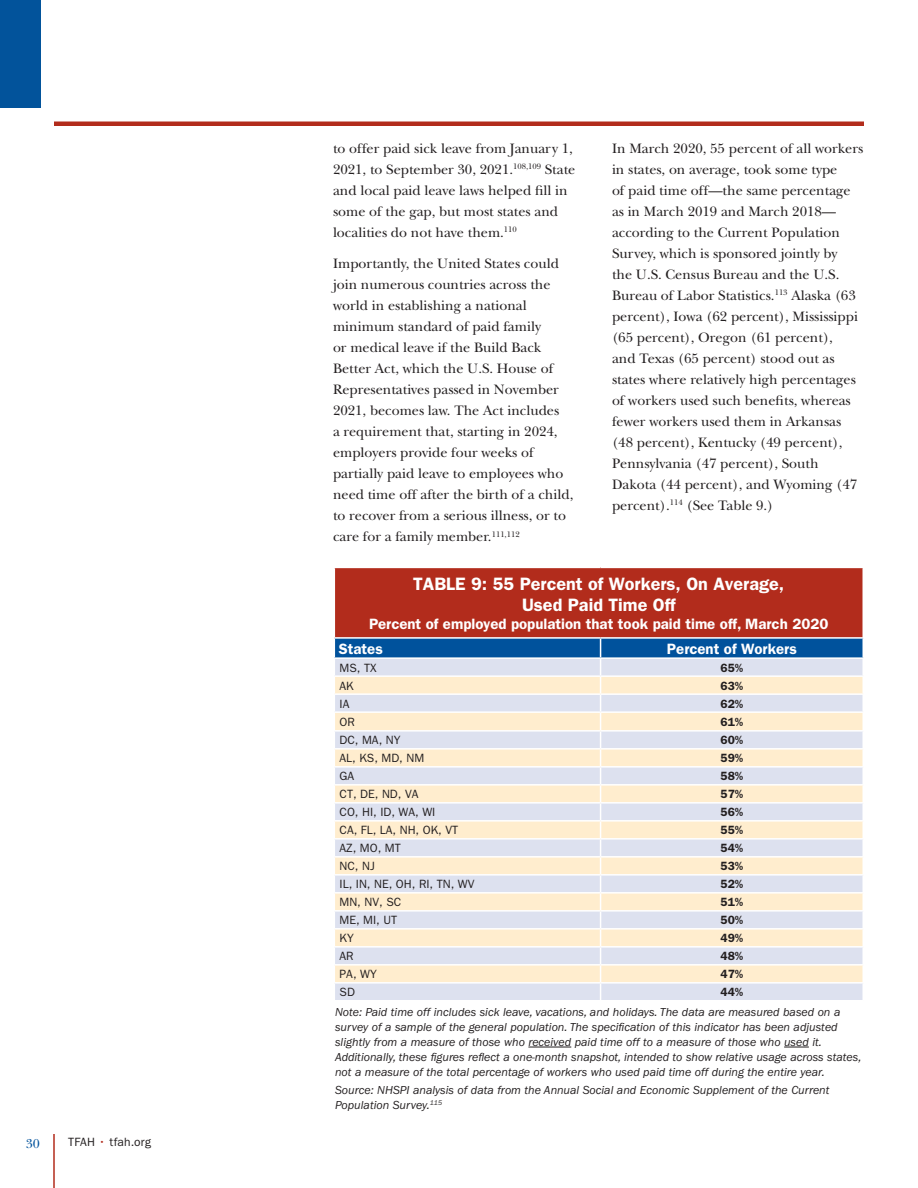
<style>
.page{position:relative;width:918px;height:1188px;background:#fff}
.page>*{position:absolute;margin:0;border:0;box-sizing:border-box;transform-origin:0 0}
.t1{font:600 18px/21px "Franklin Gothic LT";color:#fff;text-align:center}
.t2{font:600 15px/24.8px "Franklin Gothic LT";color:#fff}
.t3{font:14.25px/21px "New Baskerville";color:#231f20}
.t4{font:13.5px "New Baskerville";color:#00529c}
.t5{font:italic 12px/15px "Franklin Gothic LT";color:#231f20}
.t6{font:12px "Franklin Gothic LT";color:#231f20}
.t7{font:600 12px "Franklin Gothic LT";color:#231f20}
.t8{font:12px "Franklin Gothic LT";letter-spacing:.02em;color:#231f20}
.s1{color:#b22c1c}
</style>
<div class="page">
<hr style="left:53px;top:1134px;width:2px;height:54px;background:#b22c1c">
<div style="left:0;top:0;width:40px;height:108px;background:#02539b"></div>
<hr style="left:54px;top:122px;width:810px;height:4px;background:#b22c1c">
<div style="left:334px;top:567px;width:529px;height:71px;background:#b22c1c"></div>
<hr style="left:334px;top:567px;width:267px;height:1px;background:#fff">
<hr style="left:334px;top:568px;width:1px;height:69px;background:#fff">
<hr style="left:601px;top:567px;width:263px;height:1px;background:#fff">
<hr style="left:862px;top:568px;width:2px;height:69px;background:#fff">
<hr style="left:334px;top:637px;width:267px;height:2px;background:#fff">
<hr style="left:601px;top:637px;width:263px;height:2px;background:#fff">
<svg style="left:334px;top:638px;width:530px;height:362px;background:#e2e1de"></svg>
<hr style="left:528px;top:1047px;width:43px;height:1px;background:#231f20">
<svg style="left:784px;top:1047px;width:25px;height:1px"></svg>
<p class="t4" style="left:26px;top:1135px;width:16px">30</p>
<p class="t8" style="left:68px;top:1135px;width:84px">TFAH <span class="s1">•</span> tfah.org</p>
<p class="t3" style="left:333px;top:138px;width:244px">to offer paid sick leave from January 1, 2021, to September 30, 2021.<sup>108,109</sup> State and local paid leave laws helped fill in some of the gap, but most states and localities do not have them.<sup>110</sup></p>
<p class="t3" style="left:333px;top:253px;width:242px">Importantly, the United States could join numerous countries across the world in establishing a national minimum standard of paid family<br>or medical leave if the Build Back Better Act, which the U.S. House of Representatives passed in November 2021, becomes law. The Act includes<br>a requirement that, starting in 2024, employers provide four weeks of partially paid leave to employees who need time off after the birth of a child, to recover from a serious illness, or to care for a family member.<sup>111,112</sup></p>
<p class="t3" style="left:612px;top:138px;width:253px">In March 2020, 55 percent of all workers in states, on average, took some type<br>of paid time off—the same percentage as in March 2019 and March 2018— according to the Current Population Survey, which is sponsored jointly by<br>the U.S. Census Bureau and the U.S.<br>Bureau of Labor Statistics.<sup>113</sup> Alaska (63 percent), Iowa (62 percent), Mississippi (65 percent), Oregon (61 percent),<br>and Texas (65 percent) stood out as states where relatively high percentages of workers used such benefits, whereas fewer workers used them in Arkansas (48 percent), Kentucky (49 percent), Pennsylvania (47 percent), South Dakota (44 percent), and Wyoming (47 percent).<sup>114</sup> (See Table 9.)</p>
<p class="t1" style="left:413px;top:573px;width:373px">TABLE 9: 55 Percent of Workers, On Average,<br>Used Paid Time Off</p>
<p class="t2" style="left:339px;top:611px;width:491px;text-indent:30px">Percent of employed population that took paid time off, March 2020<br>States</p>
<p class="t2" style="left:667px;top:636px;width:131px">Percent of Workers</p>
<p class="t6" style="left:340px;top:661px;width:38px">MS, TX</p>
<p class="t7" style="left:721px;top:660px;width:24px">65%</p>
<p class="t6" style="left:340px;top:679px;width:16px">AK</p>
<p class="t7" style="left:721px;top:678px;width:24px">63%</p>
<p class="t6" style="left:340px;top:697px;width:11px">IA</p>
<p class="t7" style="left:721px;top:696px;width:24px">62%</p>
<p class="t6" style="left:340px;top:715px;width:17px">OR</p>
<p class="t7" style="left:721px;top:715px;width:24px">61%</p>
<p class="t6" style="left:340px;top:733px;width:62px">DC, MA, NY</p>
<p class="t7" style="left:721px;top:733px;width:24px">60%</p>
<p class="t6" style="left:340px;top:751px;width:86px">AL, KS, MD, NM</p>
<p class="t7" style="left:721px;top:751px;width:24px">59%</p>
<p class="t6" style="left:340px;top:769px;width:16px">GA</p>
<p class="t7" style="left:721px;top:769px;width:24px">58%</p>
<p class="t6" style="left:340px;top:787px;width:80px">CT, DE, ND, VA</p>
<p class="t7" style="left:721px;top:787px;width:24px">57%</p>
<p class="t6" style="left:340px;top:805px;width:97px">CO, HI, ID, WA, WI</p>
<p class="t7" style="left:721px;top:805px;width:24px">56%</p>
<p class="t6" style="left:340px;top:823px;width:120px">CA, FL, LA, NH, OK, VT</p>
<p class="t7" style="left:721px;top:823px;width:24px">55%</p>
<p class="t6" style="left:340px;top:841px;width:63px">AZ, MO, MT</p>
<p class="t7" style="left:721px;top:841px;width:24px">54%</p>
<p class="t6" style="left:340px;top:859px;width:37px">NC, NJ</p>
<p class="t7" style="left:721px;top:859px;width:24px">53%</p>
<p class="t6" style="left:340px;top:877px;width:136px">IL, IN, NE, OH, RI, TN, WV</p>
<p class="t7" style="left:721px;top:877px;width:24px">52%</p>
<p class="t6" style="left:340px;top:895px;width:63px">MN, NV, SC</p>
<p class="t7" style="left:721px;top:895px;width:24px">51%</p>
<p class="t6" style="left:340px;top:913px;width:59px">ME, MI, UT</p>
<p class="t7" style="left:721px;top:913px;width:24px">50%</p>
<p class="t6" style="left:340px;top:931px;width:16px">KY</p>
<p class="t7" style="left:721px;top:931px;width:24px">49%</p>
<p class="t6" style="left:340px;top:949px;width:16px">AR</p>
<p class="t7" style="left:721px;top:949px;width:24px">48%</p>
<p class="t6" style="left:340px;top:967px;width:39px">PA, WY</p>
<p class="t7" style="left:721px;top:967px;width:24px">47%</p>
<p class="t6" style="left:340px;top:985px;width:17px">SD</p>
<p class="t7" style="left:721px;top:985px;width:24px">44%</p>
<p class="t5" style="left:335px;top:1005px;width:528px">Note: Paid time off includes sick leave, vacations, and holidays. The data are measured based on a survey of a sample of the general population. The specification of this indicator has been adjusted slightly from a measure of those who received paid time off to a measure of those who used it.<br>Additionally, these figures reflect a one-month snapshot, intended to show relative usage across states, not a measure of the total percentage of workers who used paid time off during the entire year.</p>
<p class="t5" style="left:335px;top:1083px;width:496px">Source: NHSPI analysis of data from the Annual Social and Economic Supplement of the Current<br>Population Survey.<sup>115</sup></p>
</div>
